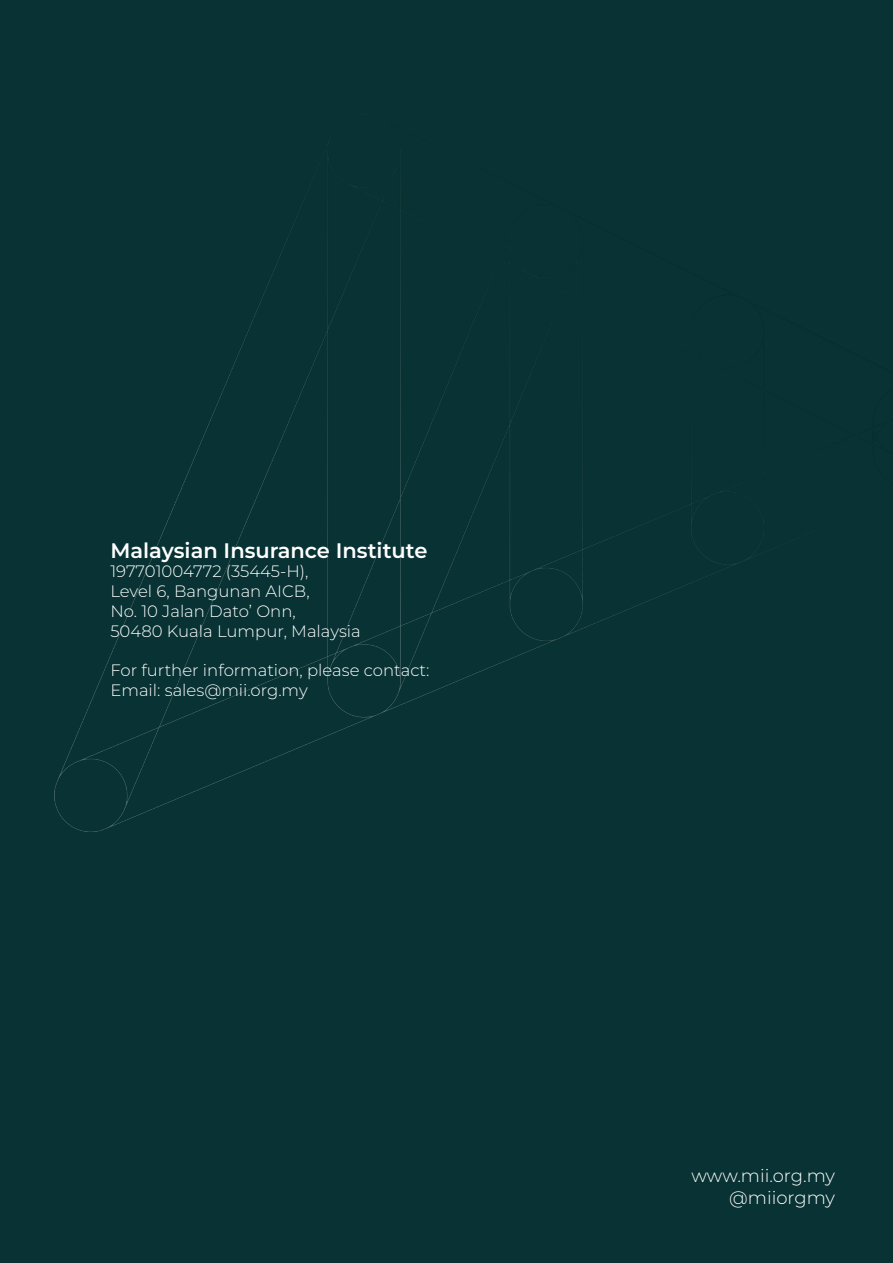
<style>
.page{position:relative;width:893px;height:1263px;background:#083233}
.page>*{position:absolute;margin:0;border:0;box-sizing:border-box;transform-origin:0 0}
.t1{font:600 21px "Montserrat";color:#fff}
.t2{font:300 18px "Montserrat";color:#fff}
.t3{font:300 16.5px "Montserrat";color:#fff}
</style>
<div class="page">
<img style="left:54px;top:141px;width:765px;height:690px">
<p class="t1" style="left:110px;top:536px;width:319px">Malaysian Insurance Institute</p>
<p class="t3" style="left:110px;top:560px;width:200px">197701004772 (35445-H),</p>
<p class="t3" style="left:110px;top:580px;width:201px">Level 6, Bangunan AICB,</p>
<p class="t3" style="left:110px;top:600px;width:187px">No. 10 Jalan Dato’ Onn,</p>
<p class="t3" style="left:110px;top:620px;width:252px">50480 Kuala Lumpur, Malaysia</p>
<p class="t3" style="left:110px;top:659px;width:321px">For further information, please contact:</p>
<p class="t3" style="left:110px;top:679px;width:199px">Email: sales@mii.org.my</p>
<p class="t2" style="left:691px;top:1163px;width:145px">www.mii.org.my</p>
<p class="t2" style="left:729px;top:1185px;width:107px">@miiorgmy</p>
</div>
